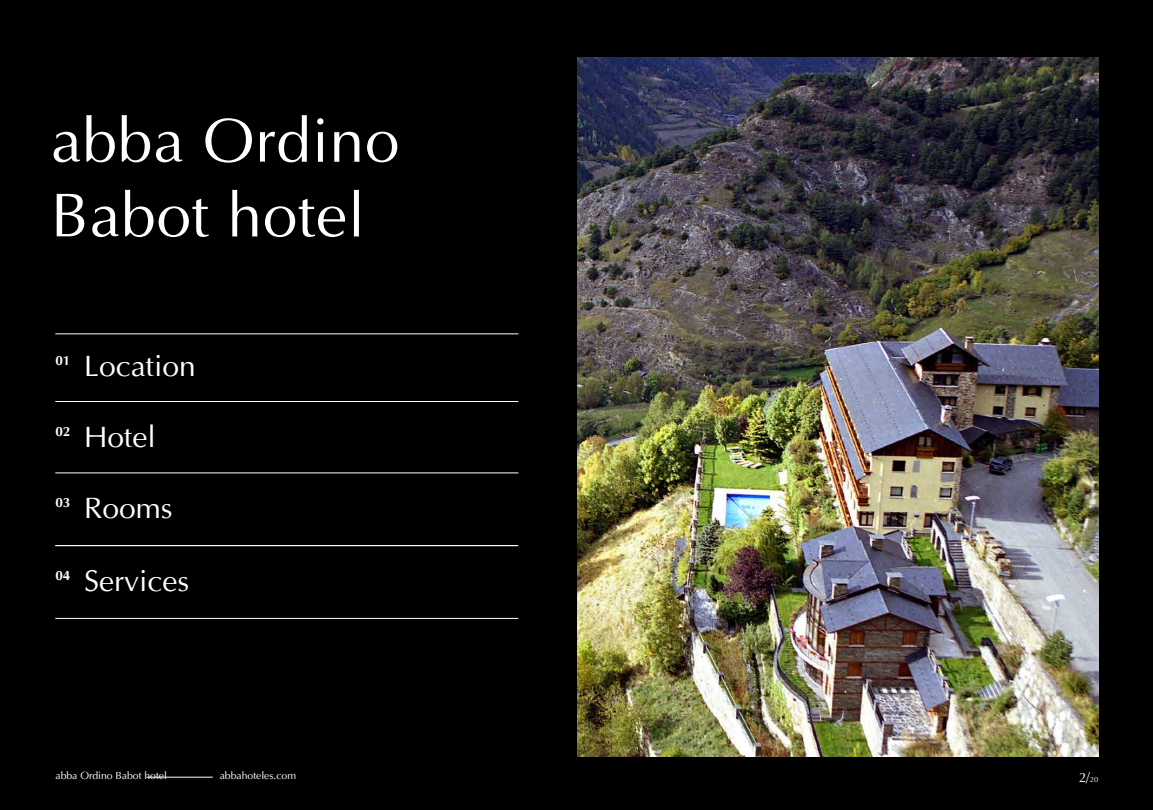
<style>
.page{position:relative;width:1153px;height:810px;background:#000}
.page>*{position:absolute;margin:0;border:0;box-sizing:border-box;transform-origin:0 0}
.t1{font:62.25px/74.7px "Ottawa Plain";letter-spacing:.01em;color:#fff}
.t2{font:30px "Ottawa Plain";color:#fff}
.t3{font:700 13.5px "Ottawa";color:#fff}
.t4{font:13.5px "Ottawa Plain";color:#fff}
.t5{font:10.5px "Ottawa Plain";letter-spacing:-.005em;color:#fff}
.s1{font-size:7.5px}
</style>
<div class="page">
<hr style="left:55px;top:334px;width:463px;height:1px;background:#fff">
<hr style="left:55px;top:401px;width:463px;height:1px;background:#fff">
<hr style="left:55px;top:473px;width:463px;height:1px;background:#fff">
<hr style="left:55px;top:545px;width:463px;height:1px;background:#fff">
<hr style="left:55px;top:618px;width:463px;height:1px;background:#fff">
<hr style="left:146px;top:777px;width:67px;height:1px;background:#fff">
<img style="left:577px;top:57px;width:521px;height:699px">
<h1 class="t1" style="left:51px;top:104px;width:350px">abba Ordino<br>Babot hotel</h1>
<p class="t3" style="left:55px;top:352px;width:17px">01</p>
<h2 class="t2" style="left:84px;top:348px;width:113px">Location</h2>
<p class="t3" style="left:55px;top:423px;width:17px">02</p>
<h2 class="t2" style="left:84px;top:419px;width:73px">Hotel</h2>
<p class="t3" style="left:55px;top:494px;width:17px">03</p>
<h2 class="t2" style="left:84px;top:490px;width:90px">Rooms</h2>
<p class="t3" style="left:55px;top:567px;width:17px">04</p>
<h2 class="t2" style="left:84px;top:563px;width:106px">Services</h2>
<p class="t5" style="left:56px;top:770px;width:113px">abba Ordino Babot hotel</p>
<p class="t5" style="left:220px;top:770px;width:78px">abbahoteles.com</p>
<p class="t4" style="left:1079px;top:769px;width:21px">2/<span class="s1">20</span></p>
</div>
